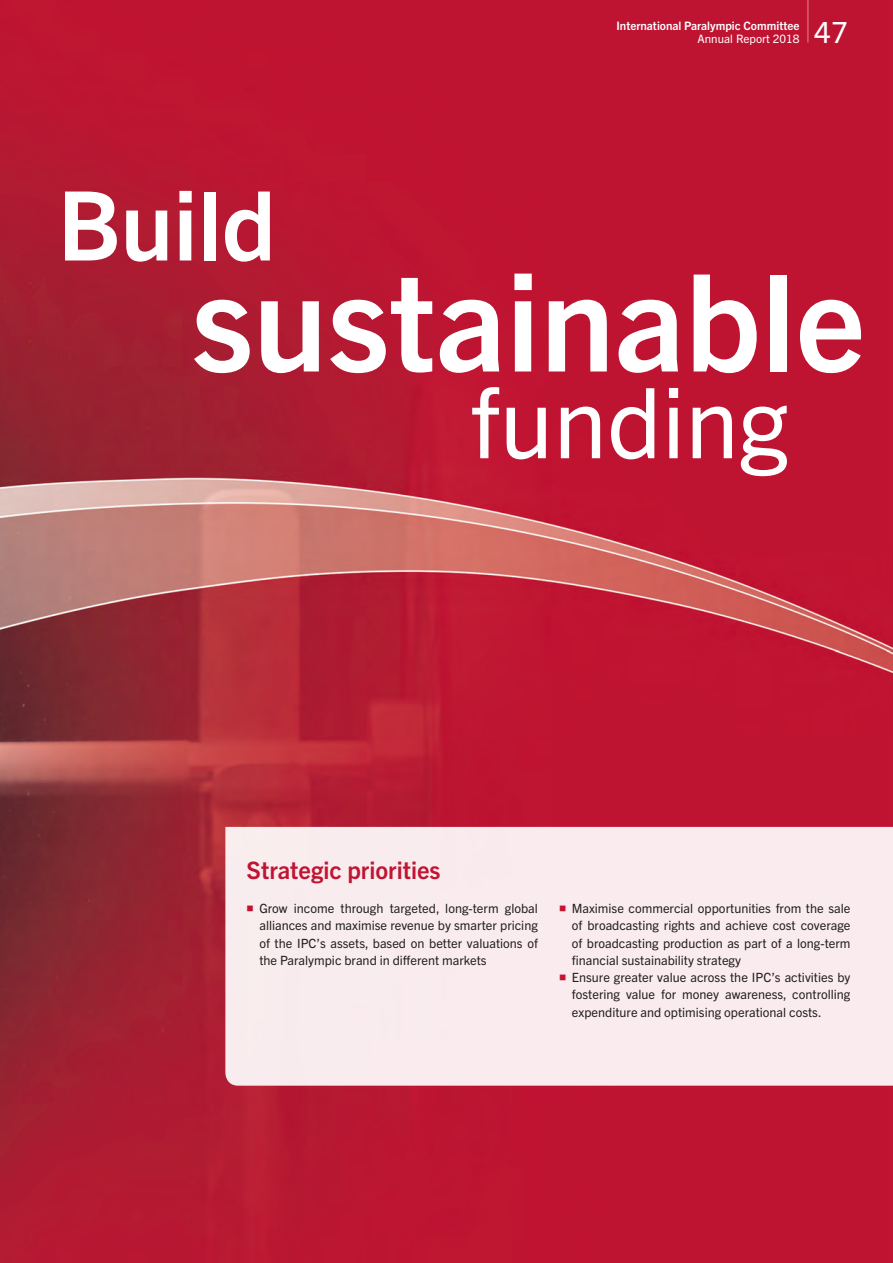
<style>
.page{position:relative;width:893px;height:1263px;background:#fff}
.page>*{position:absolute;margin:0;border:0;box-sizing:border-box;transform-origin:0 0}
.t1{font:700 135px "Trade Gothic Next LT Pro";color:#fff}
.t2{font:97.5px "Trade Gothic Next LT Pro";color:#fff}
.t3{font:700 96px "Trade Gothic Next LT Pro";color:#fff}
.t4{font:29.25px "Trade Gothic Next LT Pro";color:#fff}
._1_Strategic_Priorit{font:700 24px "Trade Gothic Next LT Pro";color:#c01432}
._2_Body_Text_Bullet{font:12.75px/17.2px "Trade Gothic Next LT Pro";color:#231f20;text-align:justify}
.t5{font:700 11.7px "Trade Gothic Next LT Pro";color:#fff}
.t6{font:11.7px "Trade Gothic Next LT Pro";color:#fff}
.s1{color:#c01432}
</style>
<div class="page">
<img style="left:0;top:0;width:893px;height:1263px">
<div style="left:225px;top:827px;width:668px;height:259px;background:#f9ebee"></div>
<hr style="left:808px;top:0;width:1px;height:43px;background:#fff">
<p class="t5" style="left:616px;top:17px;width:184px">International Paralympic Committee</p>
<p class="t6" style="left:698px;top:30px;width:103px">Annual Report 2018</p>
<h3 class="t4" style="left:814px;top:12px;width:35px">47</h3>
<p class="t3" style="left:57px;top:159px;width:220px">Build</p>
<p class="t1" style="left:192px;top:228px;width:675px">sustainable</p>
<p class="t2" style="left:470px;top:355px;width:320px">funding</p>
<p class="_1_Strategic_Priorit" style="left:247px;top:853px;width:195px">Strategic priorities</p>
<p class="_2_Body_Text_Bullet" style="left:259px;top:899px;width:280px;text-indent:-13px"><span class="s1">■</span> Grow income through targeted, long-term global alliances and maximise revenue by smarter pricing of the IPC’s assets, based on better valuations of the Paralympic brand in different markets</p>
<p class="_2_Body_Text_Bullet" style="left:572px;top:899px;width:280px;text-indent:-13px"><span class="s1">■</span> Maximise commercial opportunities from the sale of broadcasting rights and achieve cost coverage of broadcasting production as part of a long-term financial sustainability strategy</p>
<p class="_2_Body_Text_Bullet" style="left:572px;top:968px;width:280px;text-indent:-13px"><span class="s1">■</span> Ensure greater value across the IPC’s activities by fostering value for money awareness, controlling expenditure and optimising operational costs.</p>
</div>
